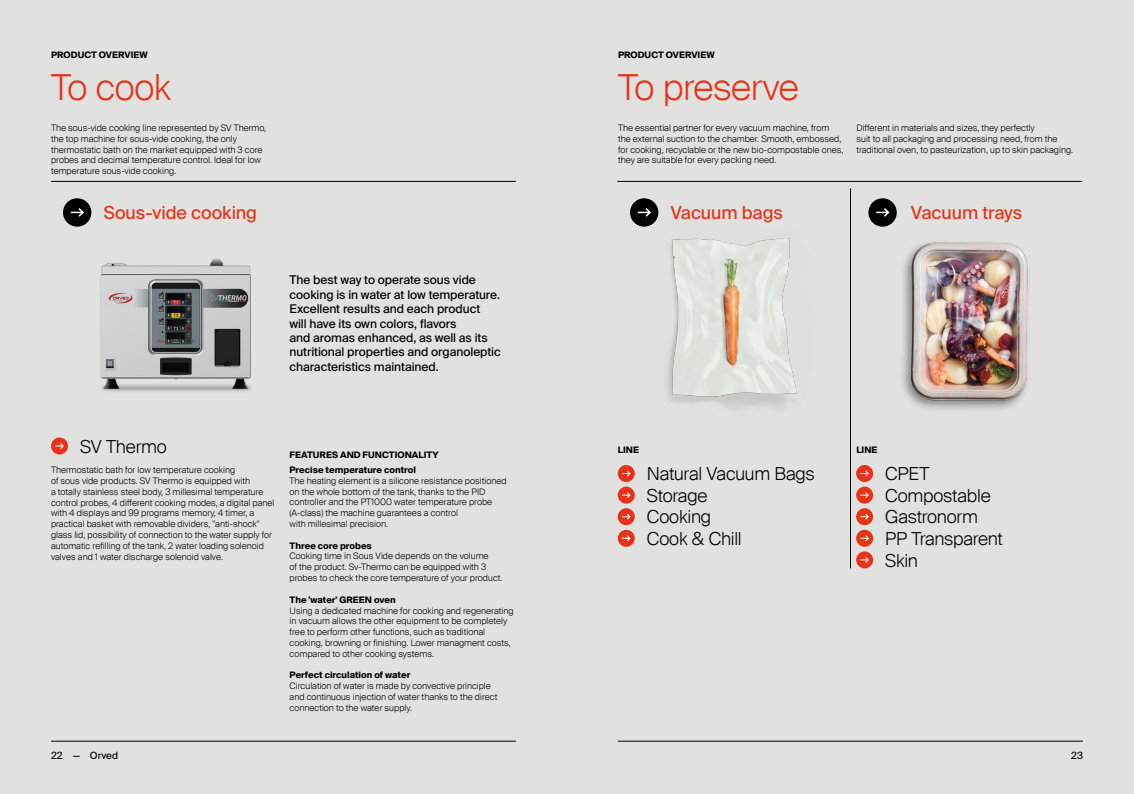
<style>
.page{position:relative;width:1134px;height:794px;background:#e1e2df}
.page>*{position:absolute;margin:0;border:0;box-sizing:border-box;transform-origin:0 0}
.t1{font:300 36px "Suisse Intl";letter-spacing:-.015em;color:#e63318}
.t2{font:300 18px/21.6px "Suisse Intl";letter-spacing:-.01em;color:#000}
.t3{font:18px "Suisse Intl";letter-spacing:-.005em;color:#e63318}
.t4{font:12px/14.4px "Suisse Intl";letter-spacing:-.005em;color:#000}
.t5{font:10px "Suisse Intl";color:#000}
.t6{font:300 9px/10.8px "Suisse Intl";color:#000}
.t7{font:700 9px/15.5px "Suisse Intl";color:#000}
</style>
<div class="page">
<img style="left:878px;top:208px;width:150px;height:201px">
<img style="left:630px;top:210px;width:167px;height:198px">
<img style="left:63px;top:213px;width:189px;height:178px">
<div style="left:630px;top:198px;width:28px;height:29px;background:#000;border-radius:50%"></div>
<svg style="left:637px;top:208px;width:14px;height:9px"></svg>
<div style="left:63px;top:198px;width:28px;height:29px;background:#000;border-radius:50%"></div>
<svg style="left:70px;top:208px;width:14px;height:9px"></svg>
<div style="left:868px;top:198px;width:29px;height:29px;background:#000;border-radius:50%"></div>
<svg style="left:876px;top:208px;width:14px;height:9px"></svg>
<div style="left:618px;top:465px;width:17px;height:17px;background:#e63318;border-radius:50%"></div>
<svg style="left:621px;top:470px;width:10px;height:7px"></svg>
<div style="left:51px;top:437px;width:17px;height:17px;background:#e63318;border-radius:50%"></div>
<svg style="left:55px;top:443px;width:9px;height:6px"></svg>
<div style="left:856px;top:465px;width:17px;height:17px;background:#e63318;border-radius:50%"></div>
<svg style="left:860px;top:470px;width:9px;height:7px"></svg>
<div style="left:618px;top:486px;width:17px;height:17px;background:#e63318;border-radius:50%"></div>
<svg style="left:622px;top:492px;width:9px;height:6px"></svg>
<div style="left:856px;top:486px;width:17px;height:17px;background:#e63318;border-radius:50%"></div>
<svg style="left:860px;top:492px;width:9px;height:6px"></svg>
<div style="left:618px;top:508px;width:17px;height:17px;background:#e63318;border-radius:50%"></div>
<svg style="left:622px;top:513px;width:9px;height:7px"></svg>
<div style="left:856px;top:508px;width:17px;height:17px;background:#e63318;border-radius:50%"></div>
<svg style="left:860px;top:514px;width:9px;height:6px"></svg>
<div style="left:856px;top:530px;width:17px;height:17px;background:#e63318;border-radius:50%"></div>
<svg style="left:860px;top:535px;width:9px;height:6px"></svg>
<div style="left:856px;top:551px;width:17px;height:17px;background:#e63318;border-radius:50%"></div>
<svg style="left:860px;top:557px;width:9px;height:6px"></svg>
<div style="left:618px;top:530px;width:17px;height:17px;background:#e63318;border-radius:50%"></div>
<svg style="left:621px;top:535px;width:10px;height:7px"></svg>
<hr style="left:51px;top:741px;width:465px;height:1px;background:#000">
<hr style="left:618px;top:741px;width:465px;height:1px;background:#000">
<hr style="left:850px;top:188px;width:1px;height:380px;background:#000">
<hr style="left:617px;top:181px;width:465px;height:1px;background:#000">
<hr style="left:51px;top:181px;width:465px;height:1px;background:#000">
<p class="t7" style="left:51px;top:47px;width:98px">PRODUCT OVERVIEW</p>
<p class="t7" style="left:618px;top:47px;width:98px">PRODUCT OVERVIEW</p>
<h1 class="t1" style="left:51px;top:67px;width:121px">To cook</h1>
<h1 class="t1" style="left:618px;top:67px;width:182px">To preserve</h1>
<p class="t6" style="left:51px;top:123px;width:217px">The sous-vide cooking line represented by SV Thermo, the top machine for sous-vide cooking, the only thermostatic bath on the market equipped with 3 core probes and decimal temperature control. Ideal for low temperature sous-vide cooking.</p>
<p class="t6" style="left:618px;top:123px;width:227px">The essential partner for every vacuum machine, from the external suction to the chamber. Smooth, embossed, for cooking, recyclable or the new bio-compostable ones, they are suitable for every packing need.</p>
<p class="t6" style="left:856px;top:123px;width:218px">Different in materials and sizes, they perfectly<br>suit to all packaging and processing need, from the traditional oven, to pasteurization, up to skin packaging.</p>
<h2 class="t3" style="left:103px;top:203px;width:155px">Sous-vide cooking</h2>
<h2 class="t3" style="left:670px;top:203px;width:114px">Vacuum bags</h2>
<h2 class="t3" style="left:911px;top:203px;width:113px">Vacuum trays</h2>
<p class="t4" style="left:289px;top:273px;width:213px">The best way to operate sous vide cooking is in water at low temperature.<br>Excellent results and each product<br>will have its own colors, flavors<br>and aromas enhanced, as well as its nutritional properties and organoleptic characteristics maintained.</p>
<h2 class="t2" style="left:80px;top:436px;width:88px">SV Thermo</h2>
<p class="t6" style="left:51px;top:464px;width:225px">Thermostatic bath for low temperature cooking<br>of sous vide products. SV Thermo is equipped with<br>a totally stainless steel body, 3 millesimal temperature control probes, 4 different cooking modes, a digital panel with 4 displays and 99 programs memory, 4 timer, a practical basket with removable dividers, "anti-shock" glass lid, possibility of connection to the water supply for automatic refilling of the tank, 2 water loading solenoid valves and 1 water discharge solenoid valve.</p>
<p class="t7" style="left:289px;top:447px;width:151px">FEATURES AND FUNCTIONALITY<br>Precise temperature control</p>
<p class="t6" style="left:290px;top:475px;width:218px">The heating element is a silicone resistance positioned on the whole bottom of the tank, thanks to the PID controller and the PT1000 water temperature probe (A-class) the machine guarantees a control<br>with millesimal precision.</p>
<p class="t7" style="left:290px;top:538px;width:84px">Three core probes</p>
<p class="t6" style="left:290px;top:551px;width:214px">Cooking time in Sous Vide depends on the volume<br>of the product. Sv-Thermo can be equipped with 3 probes to check the core temperature of your product.</p>
<p class="t7" style="left:290px;top:592px;width:107px">The 'water' GREEN oven</p>
<p class="t6" style="left:290px;top:605px;width:225px">Using a dedicated machine for cooking and regenerating in vacuum allows the other equipment to be completely free to perform other functions, such as traditional cooking, browning or finishing. Lower managment costs, compared to other cooking systems.</p>
<p class="t7" style="left:290px;top:667px;width:122px">Perfect circulation of water</p>
<p class="t6" style="left:290px;top:680px;width:209px">Circulation of water is made by convective principle and continuous injection of water thanks to the direct connection to the water supply.</p>
<p class="t7" style="left:618px;top:442px;width:23px">LINE</p>
<h2 class="t2" style="left:647px;top:463px;width:170px">Natural Vacuum Bags<br>Storage<br>Cooking<br>Cook &amp; Chill</h2>
<p class="t7" style="left:856px;top:442px;width:23px">LINE</p>
<h2 class="t2" style="left:885px;top:463px;width:119px">CPET<br>Compostable<br>Gastronorm<br>PP Transparent<br>Skin</h2>
<p class="t5" style="left:51px;top:750px;width:69px">22 — Orved</p>
<p class="t5" style="left:1071px;top:750px;width:13px">23</p>
</div>
